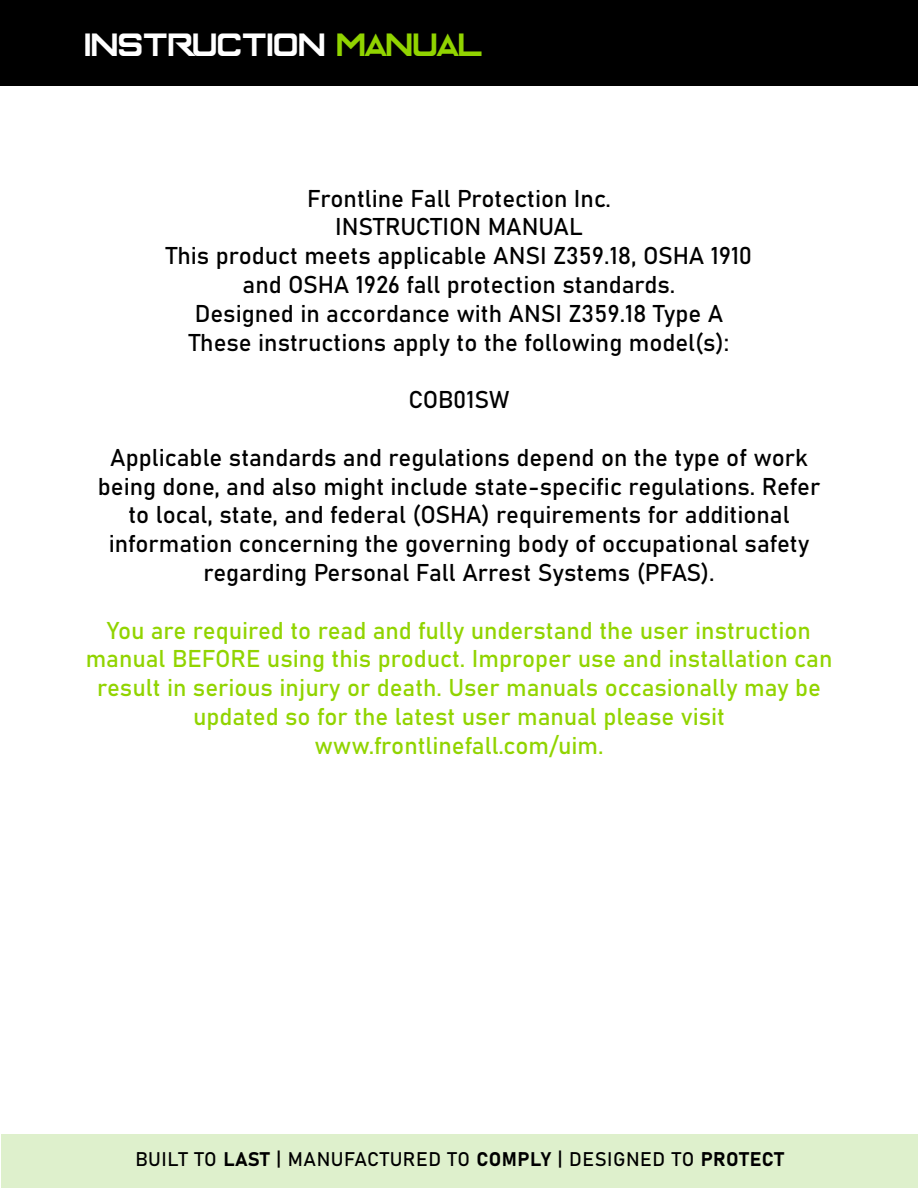
<style>
.page{position:relative;width:918px;height:1188px;background:#fff}
.page>*{position:absolute;margin:0;border:0;box-sizing:border-box;transform-origin:0 0}
.t1{font:36px "Enter The Grid";color:#fff}
.t2{font:24px/28.8px "Bahnschrift";color:#000;text-align:center}
.t3{font:24px/28.8px "Bahnschrift";color:#91d400;text-align:center}
.t4{font:19.5px "Bahnschrift";letter-spacing:.03em;color:#000}
.s1{color:#91d400}
</style>
<div class="page">
<div style="left:1px;top:1134px;width:917px;height:54px;background:#def0cc"></div>
<div style="left:1px;top:0;width:917px;height:85px;background:#000"></div>
<h1 class="t1" style="left:85px;top:33px;width:400px">INSTRUCTION <span class="s1">MANUAL</span></h1>
<p class="t2" style="left:166px;top:182px;width:588px">Frontline Fall Protection Inc.<br>INSTRUCTION MANUAL<br>This product meets applicable ANSI Z359.18, OSHA 1910 and OSHA 1926 fall protection standards.<br>Designed in accordance with ANSI Z359.18 Type A These instructions apply to the following model(s):</p>
<p class="t2" style="left:408px;top:384px;width:103px">COB01SW</p>
<p class="t2" style="left:98px;top:441px;width:724px">Applicable standards and regulations depend on the type of work being done, and also might include state-specific regulations. Refer to local, state, and federal (OSHA) requirements for additional information concerning the governing body of occupational safety regarding Personal Fall Arrest Systems (PFAS).</p>
<p class="t3" style="left:86px;top:614px;width:748px">You are required to read and fully understand the user instruction manual BEFORE using this product. Improper use and installation can result in serious injury or death. User manuals occasionally may be updated so for the latest user manual please visit www.frontlinefall.com/uim.</p>
<p class="t4" style="left:135px;top:1144px;width:650px">BUILT TO LAST | MANUFACTURED TO COMPLY | DESIGNED TO PROTECT</p>
</div>
